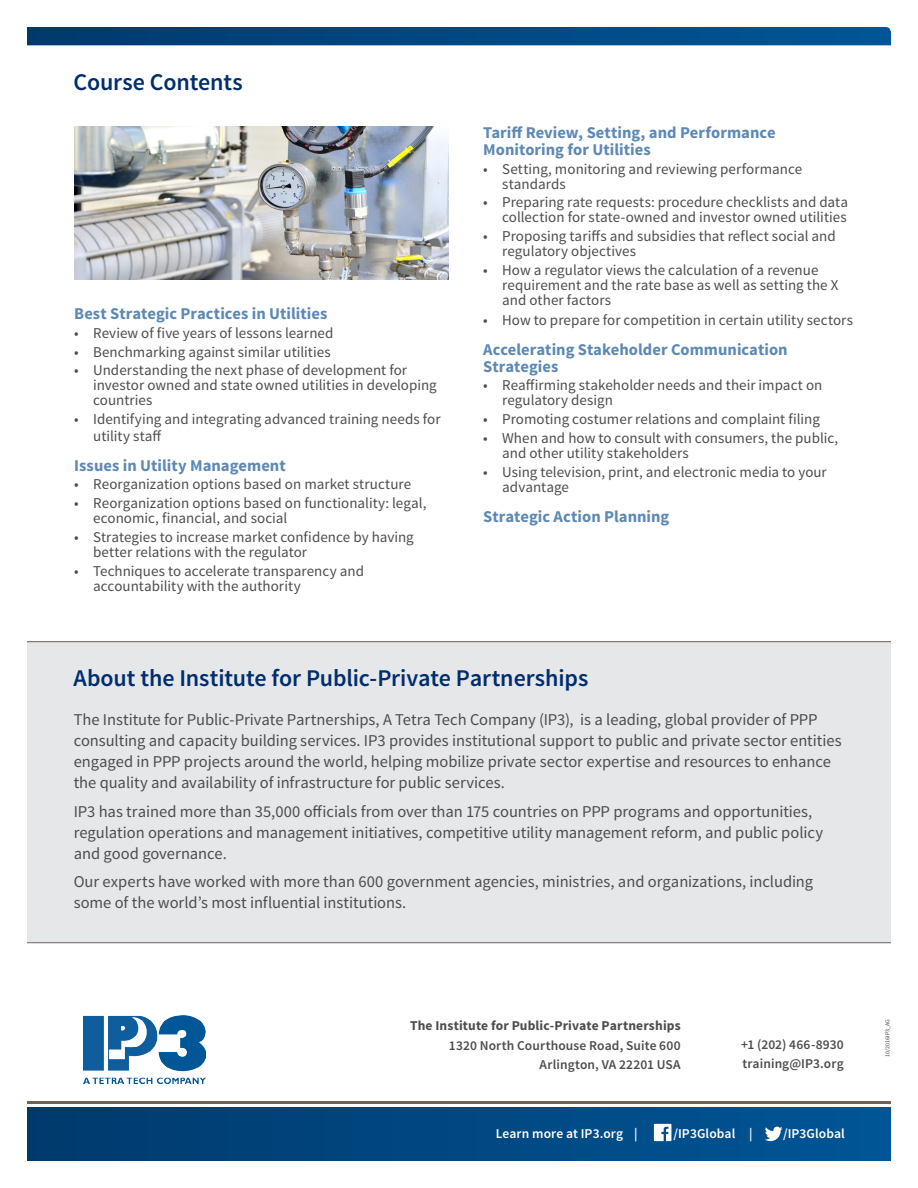
<style>
.page{position:relative;width:918px;height:1188px;background:#fff}
.page>*{position:absolute;margin:0;border:0;box-sizing:border-box;transform-origin:0 0}
.t1{font:600 24px "Source Sans Pro";letter-spacing:-.005em;color:#002e6d}
.t2{font:16.5px/21px "Source Sans Pro";color:#4d4d4f}
.t3{font:700 16.5px/16.5px "Source Sans Pro";color:#5d89b4}
.t4{font:15px/15px "Source Sans Pro";letter-spacing:.005em;color:#4d4d4f}
.t5{font:600 13.5px/19.5px "Source Sans Pro";letter-spacing:.01em;color:#4d4d4f}
.t6{font:700 13.5px "Source Sans Pro";letter-spacing:.01em;color:#4d4d4f}
.t7{font:600 13.5px "Source Sans Pro";letter-spacing:.01em;color:#fff}
.t8{font:6px "Source Sans Pro";color:#4d4d4f}
</style>
<div class="page">
<svg style="left:27px;top:27px;width:864px;height:18px;background:#004781"></svg>
<svg style="left:27px;top:1107px;width:864px;height:54px;background:#004781"></svg>
<hr style="left:27px;top:1102px;width:864px;height:2px;background:#706259">
<img style="left:84px;top:1016px;width:121px;height:67px">
<svg style="left:654px;top:1124px;width:17px;height:17px"></svg>
<svg style="left:765px;top:1127px;width:18px;height:14px"></svg>
<div style="left:27px;top:641px;width:864px;height:302px;background:#e6e7e8"></div>
<img style="left:74px;top:126px;width:374px;height:154px">
<h1 class="t1" style="left:74px;top:67px;width:171px">Course Contents</h1>
<p class="t3" style="left:74px;top:306px;width:255px">Best Strategic Practices in Utilities</p>
<p class="t4" style="left:74px;top:326px;width:261px">• Review of five years of lessons learned</p>
<p class="t4" style="left:74px;top:344px;width:258px">• Benchmarking against similar utilities</p>
<p class="t4" style="left:93px;top:363px;width:345px;text-indent:-19px">• Understanding the next phase of development for investor owned and state owned utilities in developing countries</p>
<p class="t4" style="left:93px;top:411px;width:349px;line-height:16.5px;text-indent:-19px">• Identifying and integrating advanced training needs for utility staff</p>
<p class="t3" style="left:74px;top:458px;width:213px">Issues in Utility Management</p>
<p class="t4" style="left:74px;top:477px;width:338px">• Reorganization options based on market structure</p>
<p class="t4" style="left:93px;top:496px;width:335px;text-indent:-19px">• Reorganization options based on functionality: legal, economic, financial, and social</p>
<p class="t4" style="left:93px;top:530px;width:322px;text-indent:-19px">• Strategies to increase market confidence by having better relations with the regulator</p>
<p class="t4" style="left:93px;top:564px;width:272px;text-indent:-19px">• Techniques to accelerate transparency and accountability with the authority</p>
<p class="t3" style="left:483px;top:125px;width:294px">Tariff Review, Setting, and Performance<br>Monitoring for Utilities</p>
<p class="t4" style="left:502px;top:161px;width:302px;text-indent:-19px">• Setting, monitoring and reviewing performance standards</p>
<p class="t4" style="left:483px;top:195px;width:366px;text-align:right">• Preparing rate requests: procedure checklists and data collection for state-owned and investor owned utilities</p>
<p class="t4" style="left:502px;top:229px;width:335px;text-indent:-19px">• Proposing tariffs and subsidies that reflect social and regulatory objectives</p>
<p class="t4" style="left:502px;top:263px;width:338px;text-indent:-19px">• How a regulator views the calculation of a revenue requirement and the rate base as well as setting the X and other factors</p>
<p class="t4" style="left:483px;top:313px;width:371px">• How to prepare for competition in certain utility sectors</p>
<p class="t3" style="left:483px;top:342px;width:306px">Accelerating Stakeholder Communication<br>Strategies</p>
<p class="t4" style="left:502px;top:378px;width:322px;text-indent:-19px">• Reaffirming stakeholder needs and their impact on regulatory design</p>
<p class="t4" style="left:483px;top:412px;width:338px">• Promoting costumer relations and complaint filing</p>
<p class="t4" style="left:502px;top:431px;width:338px;text-indent:-19px">• When and how to consult with consumers, the public, and other utility stakeholders</p>
<p class="t4" style="left:502px;top:465px;width:326px;text-indent:-19px">• Using television, print, and electronic media to your advantage</p>
<p class="t3" style="left:483px;top:509px;width:188px">Strategic Action Planning</p>
<h1 class="t1" style="left:74px;top:662px;width:516px">About the Institute for Public-Private Partnerships</h1>
<p class="t2" style="left:74px;top:710px;width:769px">The Institute for Public-Private Partnerships, A Tetra Tech Company (IP3), is a leading, global provider of PPP consulting and capacity building services. IP3 provides institutional support to public and private sector entities engaged in PPP projects around the world, helping mobilize private sector expertise and resources to enhance the quality and availability of infrastructure for public services.</p>
<p class="t2" style="left:74px;top:801px;width:751px">IP3 has trained more than 35,000 officials from over than 175 countries on PPP programs and opportunities, regulation operations and management initiatives, competitive utility management reform, and public policy and good governance.</p>
<p class="t2" style="left:74px;top:872px;width:741px">Our experts have worked with more than 600 government agencies, ministries, and organizations, including some of the world’s most influential institutions.</p>
<p class="t6" style="left:410px;top:1017px;width:272px">The Institute for Public-Private Partnerships</p>
<p class="t5" style="left:449px;top:1036px;width:233px;text-align:right">1320 North Courthouse Road, Suite 600<br>Arlington, VA 22201 USA</p>
<p class="t5" style="left:741px;top:1035px;width:104px">+1 (202) 466-8930 training@IP3.org</p>
<p class="t7" style="left:496px;top:1125px;width:143px">Learn more at IP3.org |</p>
<p class="t7" style="left:673px;top:1125px;width:81px">/IP3Global |</p>
<p class="t7" style="left:783px;top:1125px;width:63px">/IP3Global</p>
<p class="t8" style="left:884px;top:1057px;width:39px;rotate:-90deg">10/2016IP3_AG</p>
</div>
